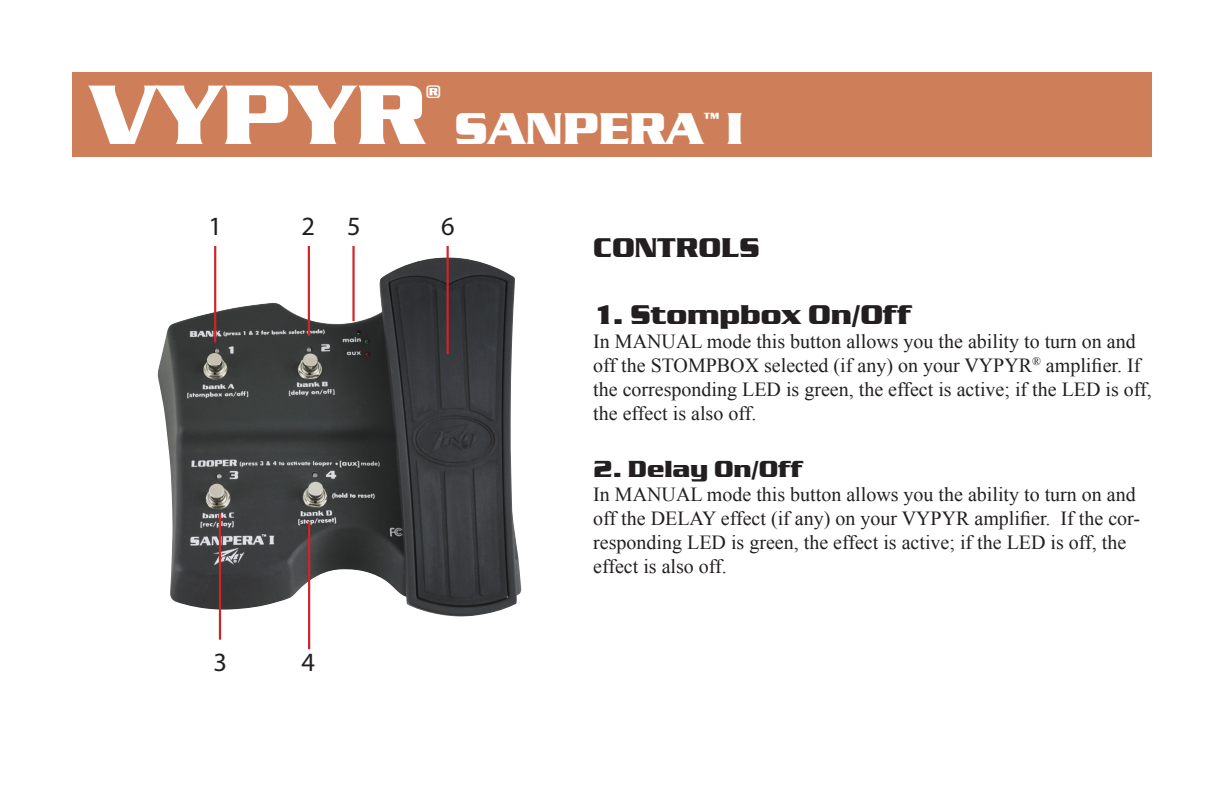
<style>
.page{position:relative;width:1224px;height:792px;background:#fff}
.page>*{position:absolute;margin:0;border:0;box-sizing:border-box;transform-origin:0 0}
.t1{font:700 87.6px "Serpentine D";color:#fff}
.t2{font:700 46px "Serpentine D";color:#fff}
.t3{font:700 28px "Serpentine D";color:#231f20}
.t4{font:26.4px "Myriad Pro";color:#231f20}
.t5{font:700 24px "Serpentine D";color:#231f20}
.t6{font:20px/24px "Times New Roman";color:#231f20}
.t7{font:700 18.8px "Serpentine D";color:#fff}
.t8{font:700 15.2px "Serpentine D";color:#fff}
</style>
<div class="page">
<div style="left:72px;top:72px;width:1080px;height:85px;background:#ce7e58"></div>
<img style="left:157px;top:257px;width:365px;height:360px">
<hr style="left:214px;top:246px;width:2px;height:97px;background:#d1232a">
<hr style="left:308px;top:246px;width:2px;height:90px;background:#d1232a">
<hr style="left:219px;top:513px;width:2px;height:127px;background:#d1232a">
<hr style="left:308px;top:522px;width:2px;height:127px;background:#d1232a">
<hr style="left:352px;top:246px;width:3px;height:75px;background:#d1232a">
<hr style="left:447px;top:246px;width:2px;height:108px;background:#d1232a">
<p class="t1" style="left:89px;top:65px;width:338px">VYPYR</p>
<p class="t7" style="left:426px;top:81px;width:17px">®</p>
<p class="t2" style="left:455px;top:103px;width:250px">SANPERA</p>
<p class="t8" style="left:704px;top:110px;width:17px">™</p>
<p class="t2" style="left:726px;top:103px;width:19px">I</p>
<p class="t4" style="left:208px;top:210px;width:15px">1</p>
<p class="t4" style="left:302px;top:210px;width:15px">2</p>
<p class="t4" style="left:347px;top:210px;width:15px">5</p>
<p class="t4" style="left:441px;top:210px;width:15px">6</p>
<p class="t4" style="left:213px;top:646px;width:15px">3</p>
<p class="t4" style="left:302px;top:646px;width:15px">4</p>
<p class="t3" style="left:593px;top:232px;width:168px">CONTROLS</p>
<p class="t3" style="left:593px;top:299px;width:319px">1. Stompbox On/Off</p>
<p class="t6" style="left:593px;top:329px;width:560px">In MANUAL mode this button allows you the ability to turn on and off the STOMPBOX selected (if any) on your VYPYR<sup>®</sup> amplifier. If the corresponding LED is green, the effect is active; if the LED is off, the effect is also off.</p>
<p class="t5" style="left:593px;top:456px;width:210px">2. Delay On/Off</p>
<p class="t6" style="left:593px;top:482px;width:548px">In MANUAL mode this button allows you the ability to turn on and off the DELAY effect (if any) on your VYPYR amplifier. If the cor&shy;responding LED is green, the effect is active; if the LED is off, the effect is also off.</p>
</div>
